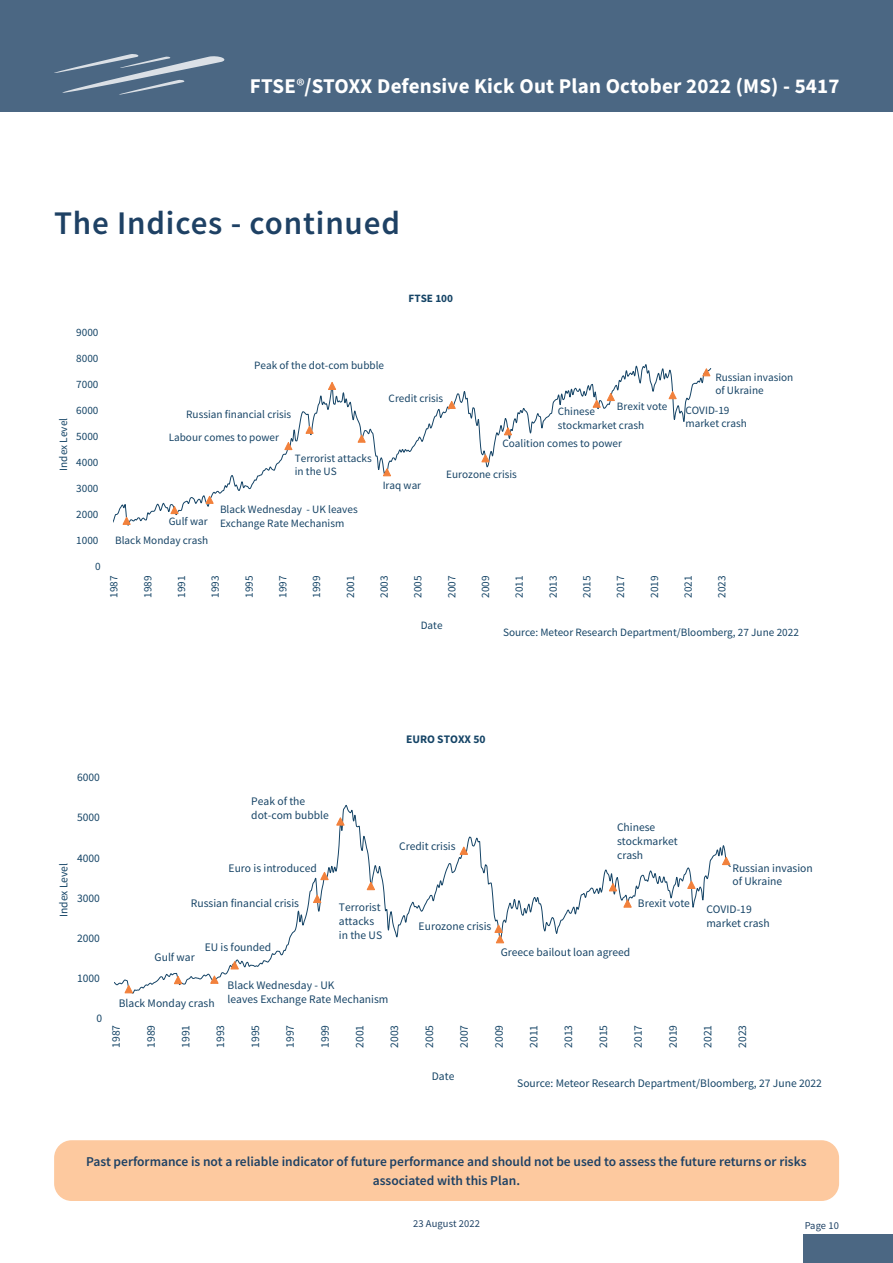
<style>
.page{position:relative;width:893px;height:1263px;background:#fff}
.page>*{position:absolute;margin:0;border:0;box-sizing:border-box;transform-origin:0 0}
.Heading{font:600 33px "Source Sans Pro";letter-spacing:.025em;color:#1e4164}
.t1{font:700 21px "Source Sans Pro";letter-spacing:.01em;color:#fff}
.Body_Text{font:600 13.5px/18.8px "Source Sans Pro";color:#1e4164;text-align:center}
.t2{font:11.55px/13.8px "Source Sans Pro";color:#174466}
.t3{font:11.55px "Source Sans Pro";color:#154466}
.t4{font:700 11.55px "Source Sans Pro";color:#154466}
.t5{font:11.25px/13.5px "Source Sans Pro";color:#174466}
.t6{font:11.25px "Source Sans Pro";color:#154466}
.t7{font:700 11.25px "Source Sans Pro";color:#154466}
.t8{font:10.5px "Source Sans Pro";letter-spacing:.01em;color:#1e4164}
.s1{font-family:"Myriad Pro";font-weight:400}
.s2{color:#174466}
</style>
<div class="page">
<div style="left:1px;top:0;width:892px;height:112px;background:#4b6783"></div>
<hr style="left:0;top:0;width:1px;height:112px;background:#4b6783">
<svg style="left:54px;top:54px;width:171px;height:41px"></svg>
<svg style="left:115px;top:805px;width:616px;height:188px"></svg>
<svg style="left:123px;top:984px;width:11px;height:10px"></svg>
<svg style="left:173px;top:975px;width:10px;height:10px"></svg>
<svg style="left:209px;top:974px;width:11px;height:10px"></svg>
<svg style="left:229px;top:960px;width:11px;height:10px"></svg>
<svg style="left:312px;top:894px;width:11px;height:9px"></svg>
<svg style="left:319px;top:871px;width:11px;height:10px"></svg>
<svg style="left:335px;top:816px;width:11px;height:10px"></svg>
<svg style="left:365px;top:881px;width:11px;height:10px"></svg>
<svg style="left:458px;top:846px;width:11px;height:9px"></svg>
<svg style="left:493px;top:924px;width:12px;height:20px"></svg>
<svg style="left:608px;top:882px;width:10px;height:10px"></svg>
<svg style="left:622px;top:898px;width:11px;height:10px"></svg>
<svg style="left:686px;top:880px;width:11px;height:9px"></svg>
<svg style="left:721px;top:856px;width:10px;height:10px"></svg>
<svg style="left:113px;top:364px;width:591px;height:162px"></svg>
<svg style="left:121px;top:516px;width:11px;height:9px"></svg>
<svg style="left:169px;top:505px;width:11px;height:10px"></svg>
<svg style="left:204px;top:495px;width:11px;height:9px"></svg>
<svg style="left:283px;top:441px;width:11px;height:10px"></svg>
<svg style="left:304px;top:425px;width:11px;height:9px"></svg>
<svg style="left:327px;top:381px;width:10px;height:9px"></svg>
<svg style="left:356px;top:434px;width:11px;height:9px"></svg>
<svg style="left:382px;top:467px;width:10px;height:10px"></svg>
<svg style="left:446px;top:400px;width:11px;height:9px"></svg>
<svg style="left:480px;top:453px;width:11px;height:10px"></svg>
<svg style="left:503px;top:426px;width:10px;height:10px"></svg>
<svg style="left:591px;top:392px;width:25px;height:16px"></svg>
<svg style="left:667px;top:390px;width:11px;height:10px"></svg>
<svg style="left:701px;top:367px;width:11px;height:10px"></svg>
<div style="left:803px;top:1234px;width:90px;height:29px;background:#4b6783"></div>
<div style="left:54px;top:1140px;width:785px;height:61px;background:#fdc99f;border-radius:18px"></div>
<h2 class="t1" style="left:250px;top:72px;width:591px">FTSE<span class="s1">®</span>/STOXX Defensive Kick Out Plan October 2022 (MS) - 5417</h2>
<p class="Heading" style="left:54px;top:201px;width:347px">The Indices - continued</p>
<p class="t6" style="left:56px;top:471px;width:54px;rotate:-90deg">Index Level</p>
<p class="t6" style="left:76px;top:325px;width:24px">9000</p>
<p class="t6" style="left:76px;top:351px;width:24px">8000</p>
<p class="t6" style="left:76px;top:377px;width:24px">7000</p>
<p class="t6" style="left:76px;top:403px;width:24px">6000</p>
<p class="t6" style="left:76px;top:429px;width:24px">5000</p>
<p class="t6" style="left:76px;top:455px;width:24px">4000</p>
<p class="t6" style="left:76px;top:481px;width:24px">3000</p>
<p class="t6" style="left:76px;top:507px;width:24px">2000</p>
<p class="t6" style="left:76px;top:533px;width:24px">1000</p>
<p class="t6" style="left:95px;top:559px;width:7px">0</p>
<p class="t5" style="left:254px;top:358px;width:131px">Peak of the dot-com bubble</p>
<p class="t7" style="left:409px;top:290px;width:46px">FTSE 100</p>
<p class="t5" style="left:186px;top:407px;width:107px">Russian financial crisis</p>
<p class="t5" style="left:169px;top:431px;width:112px">Labour comes to power</p>
<p class="t5" style="left:389px;top:392px;width:56px">Credit crisis</p>
<p class="t5" style="left:617px;top:399px;width:52px">Brexit vote</p>
<p class="t5" style="left:558px;top:405px;width:88px">Chinese stockmarket crash</p>
<p class="t5" style="left:502px;top:436px;width:121px">Coalition comes to power</p>
<p class="t5" style="left:169px;top:514px;width:40px">Gulf war</p>
<p class="t5" style="left:115px;top:533px;width:95px">Black Monday crash</p>
<p class="t5" style="left:295px;top:451px;width:78px">Terrorist attacks in the US</p>
<p class="t5" style="left:220px;top:503px;width:139px">Black Wednesday - UK leaves<br>Exchange Rate Mechanism</p>
<p class="t5" style="left:383px;top:479px;width:40px">Iraq war</p>
<p class="t5" style="left:446px;top:467px;width:72px">Eurozone crisis</p>
<p class="t5" style="left:715px;top:370px;width:80px">Russian invasion of Ukraine</p>
<p class="t5" style="left:685px;top:403px;width:63px">COVID-19 market crash</p>
<p class="t6" style="left:107px;top:598px;width:24px;rotate:-90deg">1987</p>
<p class="t6" style="left:140px;top:598px;width:24px;rotate:-90deg">1989</p>
<p class="t6" style="left:174px;top:598px;width:24px;rotate:-90deg">1991</p>
<p class="t6" style="left:208px;top:598px;width:24px;rotate:-90deg">1993</p>
<p class="t6" style="left:242px;top:598px;width:24px;rotate:-90deg">1995</p>
<p class="t6" style="left:276px;top:598px;width:24px;rotate:-90deg">1997</p>
<p class="t6" style="left:309px;top:598px;width:24px;rotate:-90deg">1999</p>
<p class="t6" style="left:343px;top:598px;width:24px;rotate:-90deg">2001</p>
<p class="t6" style="left:377px;top:598px;width:24px;rotate:-90deg">2003</p>
<p class="t6" style="left:411px;top:598px;width:24px;rotate:-90deg">2005</p>
<p class="t6" style="left:444px;top:598px;width:24px;rotate:-90deg">2007</p>
<p class="t6" style="left:478px;top:598px;width:24px;rotate:-90deg">2009</p>
<p class="t6" style="left:512px;top:598px;width:24px;rotate:-90deg">2011</p>
<p class="t6" style="left:546px;top:598px;width:24px;rotate:-90deg">2013</p>
<p class="t6" style="left:580px;top:598px;width:24px;rotate:-90deg">2015</p>
<p class="t6" style="left:613px;top:598px;width:24px;rotate:-90deg">2017</p>
<p class="t6" style="left:647px;top:598px;width:24px;rotate:-90deg">2019</p>
<p class="t6" style="left:681px;top:598px;width:24px;rotate:-90deg">2021</p>
<p class="t6" style="left:715px;top:598px;width:24px;rotate:-90deg">2023</p>
<p class="t6" style="left:421px;top:618px;width:23px">Date</p>
<p class="t6" style="left:503px;top:625px;width:297px">Source: Meteor Research Department/Bloomberg, <span class="s2">27 June 2022</span></p>
<p class="t4" style="left:406px;top:731px;width:81px">EURO STOXX 50</p>
<p class="t3" style="left:77px;top:770px;width:24px">6000</p>
<p class="t3" style="left:77px;top:810px;width:24px">5000</p>
<p class="t3" style="left:56px;top:917px;width:56px;rotate:-90deg">Index Level</p>
<p class="t3" style="left:77px;top:850px;width:24px">4000</p>
<p class="t3" style="left:77px;top:890px;width:24px">3000</p>
<p class="t3" style="left:77px;top:931px;width:24px">2000</p>
<p class="t3" style="left:77px;top:971px;width:24px">1000</p>
<p class="t3" style="left:96px;top:1011px;width:7px">0</p>
<p class="t2" style="left:251px;top:794px;width:79px">Peak of the dot-com bubble</p>
<p class="t2" style="left:229px;top:861px;width:90px">Euro is introduced</p>
<p class="t2" style="left:191px;top:896px;width:110px">Russian financial crisis</p>
<p class="t2" style="left:155px;top:950px;width:42px">Gulf war</p>
<p class="t2" style="left:205px;top:940px;width:68px">EU is founded</p>
<p class="t2" style="left:339px;top:900px;width:45px">Terrorist attacks in the US</p>
<p class="t2" style="left:119px;top:996px;width:97px">Black Monday crash</p>
<p class="t2" style="left:228px;top:978px;width:162px">Black Wednesday - UK<br>leaves Exchange Rate Mechanism</p>
<p class="t2" style="left:399px;top:839px;width:58px">Credit crisis</p>
<p class="t2" style="left:617px;top:820px;width:62px">Chinese stockmarket crash</p>
<p class="t2" style="left:419px;top:919px;width:74px">Eurozone crisis</p>
<p class="t2" style="left:638px;top:896px;width:53px">Brexit vote</p>
<p class="t2" style="left:501px;top:945px;width:131px">Greece bailout loan agreed</p>
<p class="t2" style="left:732px;top:861px;width:82px">Russian invasion of Ukraine</p>
<p class="t2" style="left:706px;top:902px;width:65px">COVID-19 market crash</p>
<p class="t3" style="left:109px;top:1048px;width:24px;rotate:-90deg">1987</p>
<p class="t3" style="left:143px;top:1048px;width:24px;rotate:-90deg">1989</p>
<p class="t3" style="left:178px;top:1048px;width:24px;rotate:-90deg">1991</p>
<p class="t3" style="left:213px;top:1048px;width:24px;rotate:-90deg">1993</p>
<p class="t3" style="left:248px;top:1048px;width:24px;rotate:-90deg">1995</p>
<p class="t3" style="left:283px;top:1048px;width:24px;rotate:-90deg">1997</p>
<p class="t3" style="left:317px;top:1048px;width:24px;rotate:-90deg">1999</p>
<p class="t3" style="left:352px;top:1048px;width:24px;rotate:-90deg">2001</p>
<p class="t3" style="left:387px;top:1048px;width:24px;rotate:-90deg">2003</p>
<p class="t3" style="left:422px;top:1048px;width:24px;rotate:-90deg">2005</p>
<p class="t3" style="left:457px;top:1048px;width:24px;rotate:-90deg">2007</p>
<p class="t3" style="left:491px;top:1048px;width:24px;rotate:-90deg">2009</p>
<p class="t3" style="left:526px;top:1048px;width:24px;rotate:-90deg">2011</p>
<p class="t3" style="left:561px;top:1048px;width:24px;rotate:-90deg">2013</p>
<p class="t3" style="left:596px;top:1048px;width:24px;rotate:-90deg">2015</p>
<p class="t3" style="left:631px;top:1048px;width:24px;rotate:-90deg">2017</p>
<p class="t3" style="left:665px;top:1048px;width:24px;rotate:-90deg">2019</p>
<p class="t3" style="left:700px;top:1048px;width:24px;rotate:-90deg">2021</p>
<p class="t3" style="left:735px;top:1048px;width:24px;rotate:-90deg">2023</p>
<p class="t3" style="left:432px;top:1068px;width:24px">Date</p>
<p class="t3" style="left:517px;top:1076px;width:306px">Source: Meteor Research Department/Bloomberg, 27 June <span class="s2">2022</span></p>
<p class="Body_Text" style="left:86px;top:1152px;width:722px">Past performance is not a reliable indicator of future performance and should not be used to assess the future returns or risks associated with this Plan.</p>
<p class="t8" style="left:413px;top:1217px;width:68px">23 August 2022</p>
<p class="t8" style="left:805px;top:1218px;width:36px">Page 10</p>
</div>
